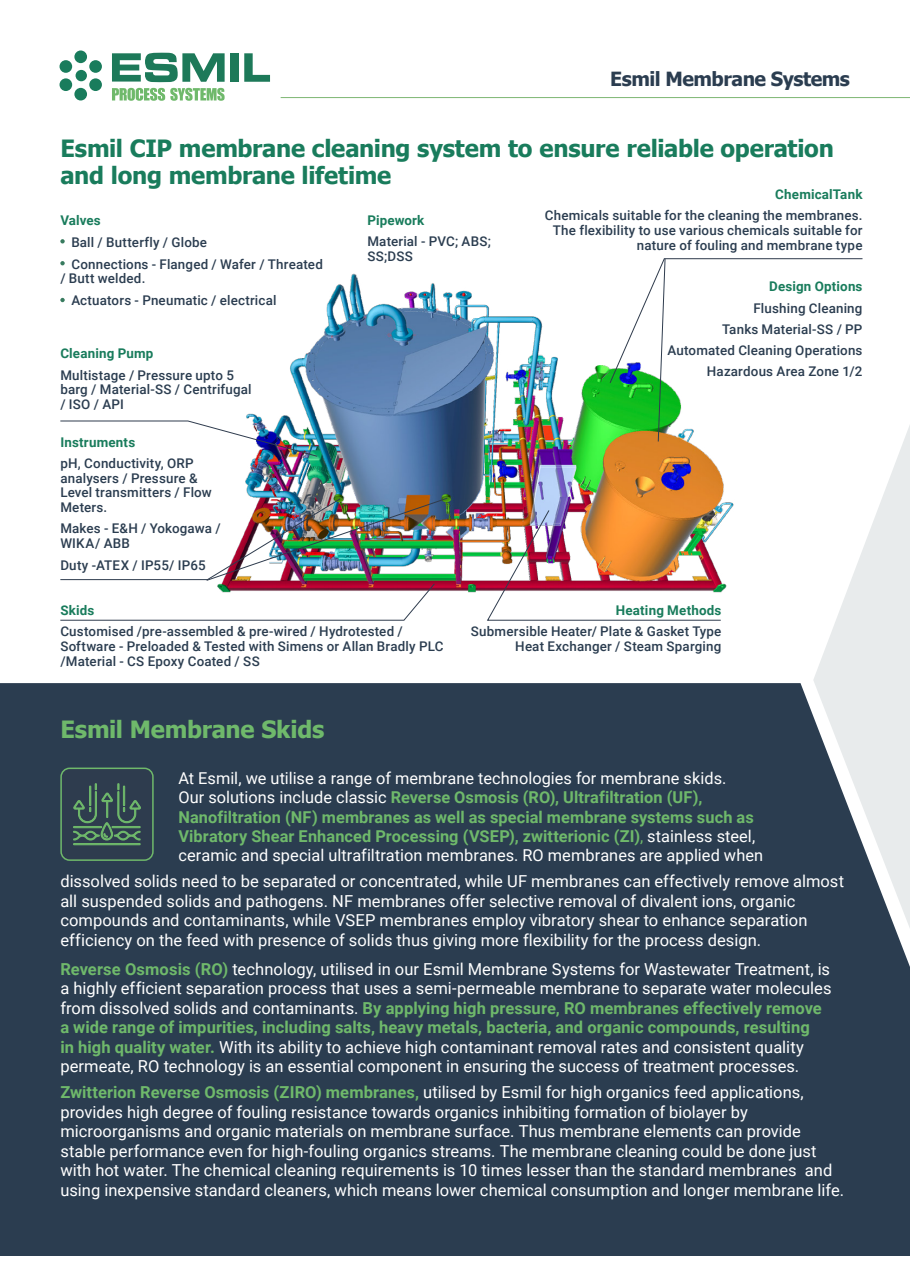
<style>
.page{position:relative;width:910px;height:1280px;background:#fff}
.page>*{position:absolute;margin:0;border:0;box-sizing:border-box;transform-origin:0 0}
.t1{font:700 23.7px/26.7px "Tahoma";letter-spacing:-.01em;color:#197c5c}
.t2{font:700 23.7px "Tahoma";letter-spacing:-.01em;color:#6fb96b}
.t3{font:700 19.5px "Tahoma";letter-spacing:-.025em;color:#2b3d50}
.t4{font:16.5px/19.5px "Roboto";color:#fff}
.t5{font:16.35px/19.4px "Roboto";letter-spacing:.005em;color:#fff}
.t6{font:500 13.35px/14.9px "Roboto";letter-spacing:.015em;color:#2b3d50}
.t7{font:700 13.35px "Roboto";letter-spacing:.01em;color:#197c5c}
.s1{font-weight:700;color:#6fb96b}
.s2{color:#6fb96b}
</style>
<div class="page">
<svg style="left:813px;top:425px;width:97px;height:258px;fill:#e8ebec"></svg>
<div style="left:0;top:683px;width:910px;height:573px;background:#2b3d50"></div>
<img style="left:245px;top:273px;width:599px;height:336px">
<div style="left:61px;top:768px;width:92px;height:92px;background:#2e3c4e;border-radius:9px"></div>
<div style="left:60px;top:767px;width:94px;height:94px;border:2px solid #6fb96b;border-radius:9px"></div>
<svg style="left:60px;top:239px;width:5px;height:4px"></svg>
<svg style="left:60px;top:261px;width:5px;height:4px"></svg>
<svg style="left:60px;top:298px;width:5px;height:4px"></svg>
<svg style="left:609px;top:258px;width:254px;height:184px"></svg>
<img style="left:60px;top:420px;width:258px;height:37px">
<img style="left:60px;top:497px;width:388px;height:124px">
<img style="left:486px;top:509px;width:235px;height:112px">
<div style="left:73px;top:843px;width:67px;height:2px;border:1px solid #6fb96b"></div>
<svg style="left:73px;top:783px;width:68px;height:57px"></svg>
<hr style="left:281px;top:97px;width:629px;height:1px;background:#7db673">
<div style="left:74px;top:50px;width:13px;height:13px;background:#197c5c;border-radius:50%"></div>
<div style="left:76px;top:70px;width:11px;height:11px;background:#197c5c;border-radius:50%"></div>
<div style="left:74px;top:88px;width:13px;height:12px;background:#197c5c;border-radius:50%"></div>
<div style="left:89px;top:78px;width:13px;height:13px;background:#197c5c;border-radius:50%"></div>
<div style="left:60px;top:78px;width:12px;height:13px;background:#197c5c;border-radius:50%"></div>
<div style="left:89px;top:60px;width:13px;height:13px;background:#197c5c;border-radius:50%"></div>
<div style="left:60px;top:60px;width:12px;height:13px;background:#197c5c;border-radius:50%"></div>
<div style="left:230px;top:53px;width:8px;height:29px;background:#1d7959"></div>
<svg style="left:244px;top:53px;width:26px;height:29px"></svg>
<svg style="left:112px;top:52px;width:113px;height:30px"></svg>
<svg style="left:112px;top:88px;width:113px;height:13px"></svg>
<p class="t3" style="left:610px;top:66px;width:241px">Esmil Membrane Systems</p>
<h1 class="t1" style="left:60px;top:136px;width:775px">Esmil CIP membrane cleaning system to ensure reliable operation and long membrane lifetime</h1>
<p class="t7" style="left:775px;top:185px;width:89px">ChemicalTank</p>
<p class="t6" style="left:545px;top:208px;width:319px;text-align:right">Chemicals suitable for the cleaning the membranes.<br>The flexibility to use various chemicals suitable for nature of fouling and membrane type</p>
<p class="t7" style="left:367px;top:211px;width:59px">Pipework</p>
<p class="t6" style="left:367px;top:233px;width:125px">Material - PVC; ABS;<br>SS;DSS</p>
<p class="t7" style="left:60px;top:211px;width:42px">Valves</p>
<p class="t6" style="left:71px;top:230px;width:253px;line-height:21.9px">Ball / Butterfly / Globe<br>Connections - Flanged / Wafer / Threated</p>
<p class="t6" style="left:71px;top:267px;width:207px;line-height:21.9px;text-indent:-11px">/ Butt welded.<br>Actuators - Pneumatic / electrical</p>
<p class="t7" style="left:769px;top:277px;width:95px">Design Options</p>
<p class="t6" style="left:667px;top:297px;width:197px;line-height:21.1px;text-align:right">Flushing Cleaning<br>Tanks Material-SS / PP<br>Automated Cleaning Operations<br>Hazardous Area Zone 1/2</p>
<p class="t7" style="left:60px;top:344px;width:95px">Cleaning Pump</p>
<p class="t6" style="left:60px;top:367px;width:193px">Multistage / Pressure upto 5 barg / Material-SS / Centrifugal / ISO / API</p>
<p class="t7" style="left:60px;top:432px;width:76px">Instruments</p>
<p class="t6" style="left:60px;top:455px;width:153px">pH, Conductivity, ORP analysers / Pressure &amp;<br>Level transmitters / Flow<br>Meters.</p>
<p class="t6" style="left:60px;top:521px;width:162px">Makes - E&amp;H / Yokogawa /<br>WIKA/ ABB</p>
<p class="t6" style="left:60px;top:557px;width:147px">Duty -ATEX / IP55/ IP65</p>
<p class="t7" style="left:60px;top:601px;width:36px">Skids</p>
<p class="t6" style="left:60px;top:623px;width:385px">Customised /pre-assembled &amp; pre-wired / Hydrotested /<br>Software - Preloaded &amp; Tested with Simens or Allan Bradly PLC /Material - CS Epoxy Coated / SS</p>
<p class="t7" style="left:616px;top:601px;width:107px">Heating Methods</p>
<p class="t6" style="left:471px;top:623px;width:252px;text-align:right">Submersible Heater/ Plate &amp; Gasket Type<br>Heat Exchanger / Steam Sparging</p>
<h1 class="t2" style="left:60px;top:713px;width:266px">Esmil Membrane Skids</h1>
<p class="t5" style="left:178px;top:768px;width:586px">At Esmil, we utilise a range of membrane technologies for membrane skids.<br>Our solutions include classic <span class="s1">Reverse Osmosis (RO), Ultrafiltration (UF), Nanofiltration (NF) membranes as well as special membrane systems such as Vibratory Shear Enhanced Processing (VSEP), zwitterionic (ZI)</span><span class="s2">,</span> stainless steel, ceramic and special ultrafiltration membranes. RO membranes are applied when</p>
<p class="t4" style="left:60px;top:871px;width:785px">dissolved solids need to be separated or concentrated, while UF membranes can effectively remove almost all suspended solids and pathogens. NF membranes offer selective removal of divalent ions, organic compounds and contaminants, while VSEP membranes employ vibratory shear to enhance separation efficiency on the feed with presence of solids thus giving more flexibility for the process design.</p>
<p class="t4" style="left:60px;top:958px;width:773px"><span class="s1">Reverse Osmosis (RO)</span> technology, utilised in our Esmil Membrane Systems for Wastewater Treatment, is a highly efficient separation process that uses a semi-permeable membrane to separate water molecules from dissolved solids and contaminants. <span class="s1">By applying high pressure, RO membranes effectively remove a wide range of impurities, including salts, heavy metals, bacteria, and organic compounds, resulting<br>in high quality water.</span> With its ability to achieve high contaminant removal rates and consistent quality permeate, RO technology is an essential component in ensuring the success of treatment processes.</p>
<p class="t4" style="left:60px;top:1082px;width:785px"><span class="s1">Zwitterion Reverse Osmosis (ZIRO) membranes,</span> utilised by Esmil for high organics feed applications, provides high degree of fouling resistance towards organics inhibiting formation of biolayer by microorganisms and organic materials on membrane surface. Thus membrane elements can provide stable performance even for high-fouling organics streams. The membrane cleaning could be done just with hot water. The chemical cleaning requirements is 10 times lesser than the standard membranes and using inexpensive standard cleaners, which means lower chemical consumption and longer membrane life.</p>
</div>
